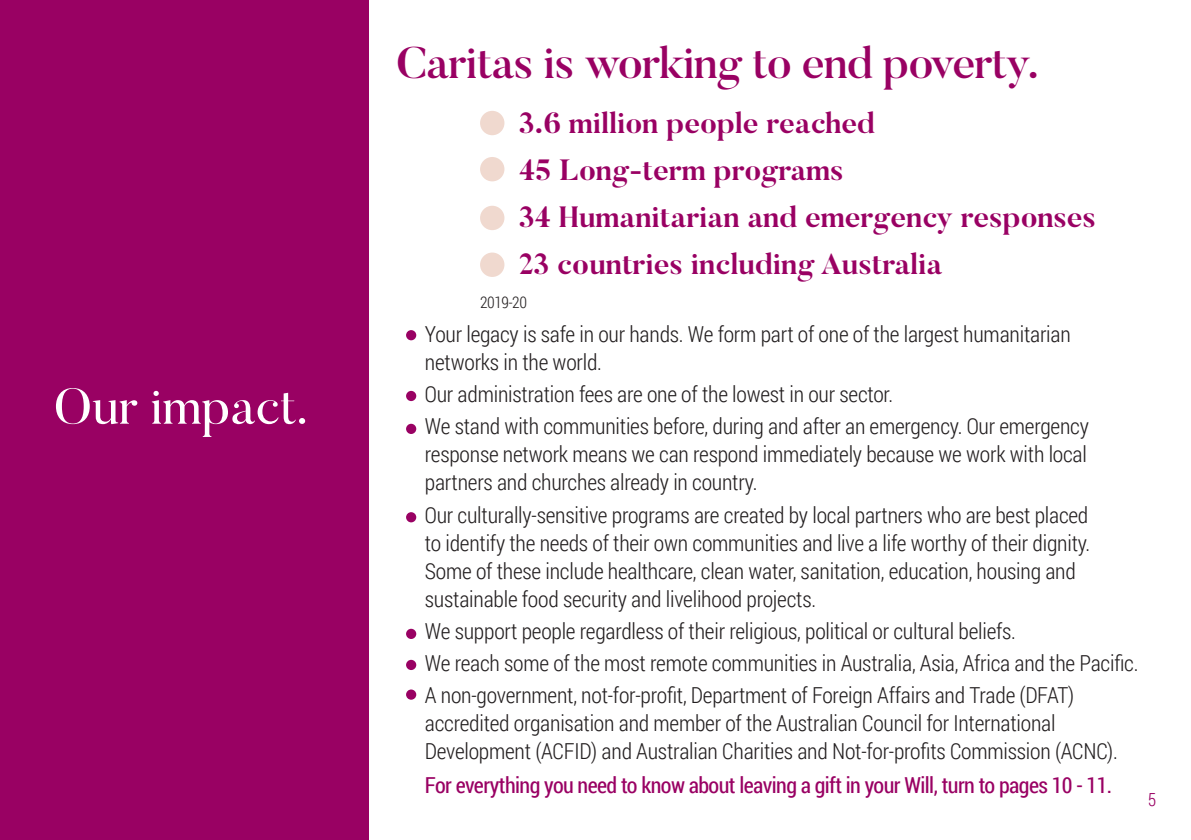
<style>
.page{position:relative;width:1191px;height:840px;background:#fff}
.page>*{position:absolute;margin:0;border:0;box-sizing:border-box;transform-origin:0 0}
.t1{font:50px "Butler";letter-spacing:-.005em;color:#fff;scale:1.04 1}
.t2{font:500 44px "Butler";letter-spacing:-.02em;color:#990163;scale:1.04 1}
.t3{font:700 29.2px "Butler";letter-spacing:-.005em;color:#990163;scale:1.04 1}
.t4{font:300 22px/28px "Roboto Condensed";letter-spacing:-.01em;color:#231f20}
.t5{font:22px "Roboto Condensed";letter-spacing:-.025em;color:#990163}
.t6{font:300 18px "Roboto Condensed";color:#990163}
.t7{font:300 16px "Roboto Condensed";letter-spacing:-.025em;color:#231f20}
</style>
<div class="page">
<div style="left:0;top:0;width:369px;height:839px;background:#990163"></div>
<div style="left:480px;top:111px;width:24px;height:24px;background:#f0d9cf;border-radius:50%"></div>
<div style="left:480px;top:157px;width:24px;height:24px;background:#f0d9cf;border-radius:50%"></div>
<div style="left:480px;top:206px;width:24px;height:24px;background:#f0d9cf;border-radius:50%"></div>
<div style="left:480px;top:252px;width:24px;height:25px;background:#f0d9cf;border-radius:50%"></div>
<div style="left:406px;top:689px;width:10px;height:10px;background:#990163;border-radius:50%"></div>
<div style="left:406px;top:330px;width:10px;height:10px;background:#990163;border-radius:50%"></div>
<div style="left:406px;top:423px;width:10px;height:11px;background:#990163;border-radius:50%"></div>
<div style="left:406px;top:390px;width:10px;height:11px;background:#990163;border-radius:50%"></div>
<div style="left:406px;top:659px;width:10px;height:10px;background:#990163;border-radius:50%"></div>
<div style="left:406px;top:628px;width:10px;height:10px;background:#990163;border-radius:50%"></div>
<div style="left:406px;top:512px;width:10px;height:10px;background:#990163;border-radius:50%"></div>
<p class="t1" style="left:54px;top:374px;width:246px">Our impact.</p>
<p class="t2" style="left:396px;top:35px;width:619px">Caritas is working to end poverty.</p>
<p class="t3" style="left:519px;top:104px;width:344px">3.6 million people reached</p>
<p class="t3" style="left:519px;top:151px;width:314px">45 Long-term programs</p>
<p class="t3" style="left:519px;top:198px;width:557px">34 Humanitarian and emergency responses</p>
<p class="t3" style="left:519px;top:245px;width:409px">23 countries including Australia</p>
<p class="t7" style="left:480px;top:291px;width:48px">2019-20</p>
<p class="t4" style="left:425px;top:319px;width:647px">Your legacy is safe in our hands. We form part of one of the largest humanitarian networks in the world.</p>
<p class="t4" style="left:425px;top:377px;width:665px;line-height:32px">Our administration fees are one of the lowest in our sector.<br>We stand with communities before, during and after an emergency. Our emergency</p>
<p class="t4" style="left:425px;top:439px;width:663px">response network means we can respond immediately because we work with local partners and churches already in country.</p>
<p class="t4" style="left:425px;top:499px;width:667px">Our culturally-sensitive programs are created by local partners who are best placed to identify the needs of their own communities and live a life worthy of their dignity.<br>Some of these include healthcare, clean water, sanitation, education, housing and sustainable food security and livelihood projects.</p>
<p class="t4" style="left:425px;top:615px;width:592px">We support people regardless of their religious, political or cultural beliefs.</p>
<p class="t4" style="left:425px;top:647px;width:715px">We reach some of the most remote communities in Australia, Asia, Africa and the Pacific.</p>
<p class="t4" style="left:425px;top:679px;width:694px">A non-government, not-for-profit, Department of Foreign Affairs and Trade (DFAT) accredited organisation and member of the Australian Council for International<br>Development (ACFID) and Australian Charities and Not-for-profits Commission (ACNC).</p>
<p class="t5" style="left:425px;top:769px;width:689px">For everything you need to know about leaving a gift in your Will, turn to pages 10 - 11.</p>
<p class="t6" style="left:1147px;top:786px;width:10px">5</p>
</div>
